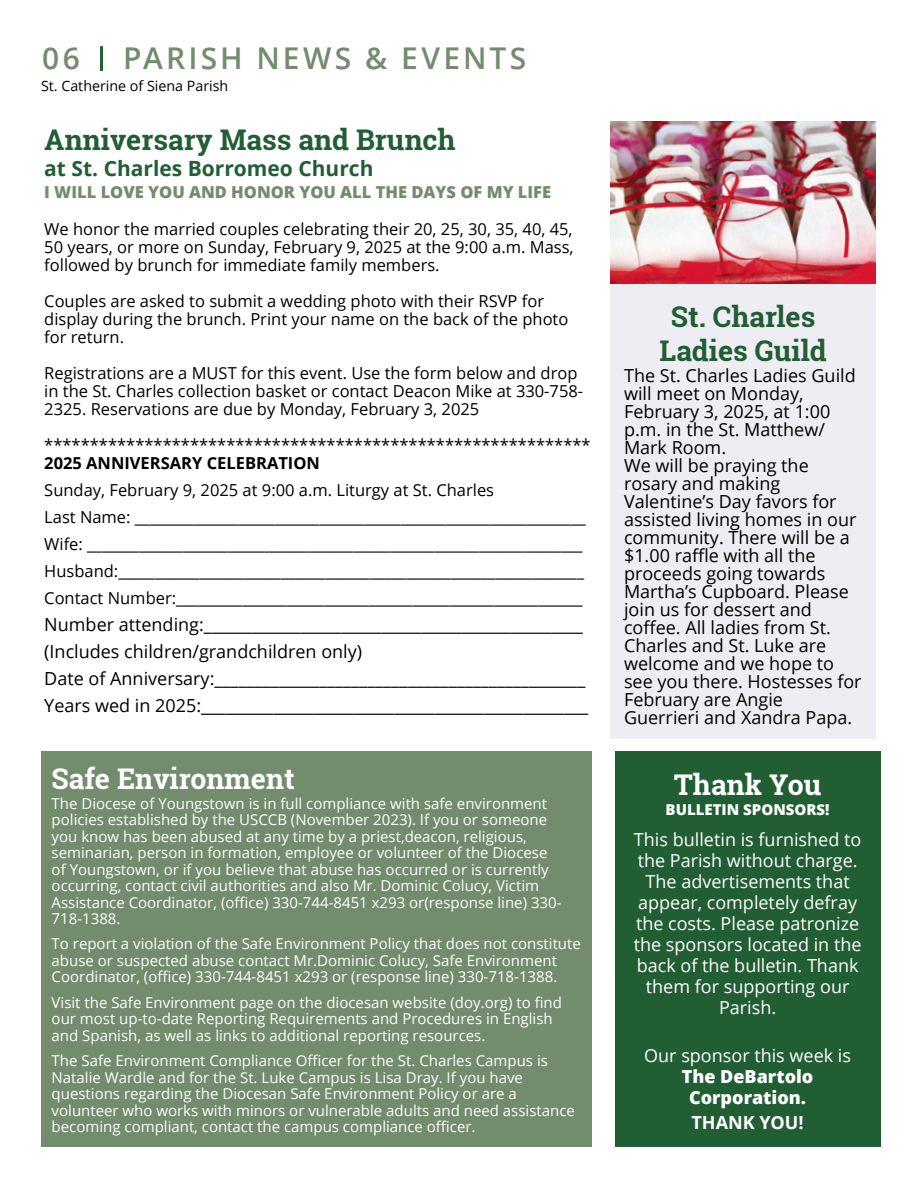
<style>
.page{position:relative;width:918px;height:1188px;background:#fff}
.page>*{position:absolute;margin:0;border:0;box-sizing:border-box;transform-origin:0 0}
.Page_Title{font:600 30px "Open Sans";letter-spacing:.105em;color:#738c6d}
.Section_Header_1{font:700 28.5px "Roboto Slab";color:#225e34}
.Secondary_Subhead{font:700 28.5px "Roboto Slab";color:#fff}
.Secondary_Subhead-2{font:700 28.5px/34.2px "Roboto Slab";color:#225e34;text-align:center}
.Subhead{font:700 21px "Open Sans";color:#225e34}
.Main_Body_Paragraph{font:18px/18px "Hgkstc Open Sans";color:#000}
.Main_Body_Paragraph-2{font:18px/21px "Hgkstc Open Sans";color:#fff;text-align:center}
.Main_Body_Paragraph-3{font:800 18px/21px "Open Sans";color:#fff;text-align:center}
.Main_Body_Paragraph-4{font:18px "Bqfcyr Open Sans";color:#000}
.Main_Body_Paragraph-5{font:700 18px "Open Sans";color:#fff}
.Main_Body_Paragraph-6{font:16.5px/18px "Hgkstc Open Sans";color:#000}
.Secondary_Subhead-3{font:800 16.5px "Open Sans";color:#738c6d}
.Main_Body_Paragraph-7{font:700 16.5px "Open Sans";color:#000}
.t1{font:15px/16.5px "Hgkstc Open Sans";color:#fff}
.Main_Body_Paragraph-8{font:15px/16.5px "Bqfcyr Open Sans";color:#fff}
.Secondary_Subhead-4{font:800 15px "Open Sans";color:#fff}
.t2{font:14.25px "Hgkstc Open Sans";color:#000}
.s1{font-family:"Bqfcyr Open Sans"}
.s2{font-family:"Hgkstc Open Sans"}
.s3{font-family:"Hgkstc Open Sans";font-weight:400}
</style>
<div class="page">
<hr style="left:100px;top:46px;width:3px;height:25px;background:#225e34">
<div style="left:611px;top:283px;width:265px;height:456px;background:#ededf3"></div>
<img style="left:611px;top:121px;width:265px;height:162px">
<div style="left:615px;top:751px;width:265px;height:396px;background:#225e34"></div>
<div style="left:41px;top:751px;width:551px;height:396px;background:#738c6d"></div>
<p class="Page_Title" style="left:42px;top:38px;width:39px">06</p>
<p class="Page_Title" style="left:123px;top:38px;width:405px">PARISH NEWS &amp; EVENTS</p>
<p class="t2" style="left:41px;top:76px;width:189px">St. Catherine of Siena Parish</p>
<p class="Section_Header_1" style="left:44px;top:120px;width:413px">Anniversary Mass and Brunch</p>
<p class="Subhead" style="left:44px;top:153px;width:331px">at St. Charles Borromeo Church</p>
<p class="Secondary_Subhead-3" style="left:44px;top:179px;width:508px">I WILL LOVE YOU AND HONOR YOU ALL THE DAYS OF MY LIFE</p>
<p class="Main_Body_Paragraph-6" style="left:44px;top:220px;width:531px">We honor the married couples celebrating their 20, 25, 30, 35, 40, 45,<br>50 years, or more on Sunday, February 9, 2025 at the 9:00 a.m. Mass,</p>
<p class="Main_Body_Paragraph-6" style="left:44px;top:256px;width:397px">followed by brunch for immediate family members.</p>
<p class="Main_Body_Paragraph-6" style="left:44px;top:292px;width:526px">Couples are asked to submit a wedding photo with their RSVP for display during the brunch. Print your name on the back of the photo for return.</p>
<p class="Main_Body_Paragraph-6" style="left:44px;top:364px;width:540px">Registrations are a MUST for this event. Use the form below and drop in the St. Charles collection basket or contact Deacon Mike at 330-758-<br>2325. Reservations are due by Monday, February 3, 2025</p>
<p class="Main_Body_Paragraph-6" style="left:44px;top:436px;width:548px">************************************************************</p>
<p class="Main_Body_Paragraph-7" style="left:44px;top:452px;width:277px">2025 ANNIVERSARY CELEBRATION</p>
<p class="Main_Body_Paragraph-6" style="left:44px;top:481px;width:451px">Sunday, February 9, 2025 at 9:00 a.m. Liturgy at St. Charles</p>
<p class="Main_Body_Paragraph-6" style="left:44px;top:508px;width:543px">Last Name: _____________________________________________________________</p>
<p class="Main_Body_Paragraph-6" style="left:44px;top:535px;width:540px">Wife: ___________________________________________________________________</p>
<p class="Main_Body_Paragraph-6" style="left:44px;top:562px;width:541px">Husband:_______________________________________________________________</p>
<p class="Main_Body_Paragraph-6" style="left:44px;top:589px;width:540px">Contact Number:_______________________________________________________</p>
<p class="Main_Body_Paragraph" style="left:44px;top:615px;width:540px">Number attending:_______________________________________________</p>
<p class="Main_Body_Paragraph-4" style="left:44px;top:639px;width:319px">(Includes children/grandchildren only)</p>
<p class="Main_Body_Paragraph" style="left:44px;top:669px;width:543px">Date of Anniversary:______________________________________________</p>
<p class="Main_Body_Paragraph" style="left:44px;top:696px;width:545px">Years wed in 2025:________________________________________________</p>
<p class="Secondary_Subhead" style="left:52px;top:760px;width:245px">Safe Environment</p>
<p class="t1" style="left:52px;top:794px;width:511px">The Diocese of Youngstown is in full compliance with safe environment policies established by the USCCB (November 2023). If you or someone you know has been abused at any time by a priest,deacon, religious, seminarian, person in formation, employee or volunteer of the Diocese of Youngstown, or if you believe that abuse has occurred or is currently occurring, contact civil authorities and also Mr. Dominic Colucy, Victim <span class="s1">Assistance Coordinator, (office) 330-744-8451 x293 or(response line) 330- </span>718-1388.</p>
<p class="t1" style="left:52px;top:935px;width:531px">To report a violation of the Safe Environment Policy that does not constitute abuse or suspected abuse contact Mr.Dominic Colucy, Safe Environment<br><span class="s1">Coordinator, (office) 330-744-8451 x293 or (response line) 330-718-1388.</span></p>
<p class="Main_Body_Paragraph-8" style="left:52px;top:994px;width:512px">Visit the Safe Environment page on the diocesan website (doy.org) to find our most up-to-date Reporting Requirements and Procedures in English <span class="s2">and Spanish, as well as links to additional reporting resources.</span></p>
<p class="Main_Body_Paragraph-8" style="left:52px;top:1052px;width:525px">The Safe Environment Compliance Officer for the St. Charles Campus is <span class="s2">Natalie Wardle and for the St. Luke Campus is Lisa Dray. If you have </span>questions regarding the Diocesan Safe Environment Policy or are a <span class="s2">volunteer who works with minors or vulnerable adults and need assistance </span>becoming compliant, contact the campus compliance officer.</p>
<p class="Secondary_Subhead-2" style="left:660px;top:299px;width:169px">St. Charles<br>Ladies Guild</p>
<p class="Main_Body_Paragraph" style="left:624px;top:366px;width:233px">The St. Charles Ladies Guild will meet on Monday,<br>February 3, 2025, at 1:00 <span class="s1">p.m. in the St. Matthew/<br></span>Mark Room.</p>
<p class="Main_Body_Paragraph" style="left:624px;top:456px;width:239px">We will be praying the rosary and making<br>Valentine’s Day favors for assisted living homes in our community. There will be a <span class="s1">$1.00 raffle with all the </span>proceeds going towards<br>Martha’s Cupboard. Please join us for dessert and <span class="s1">coffee. All ladies from St.<br></span>Charles and St. Luke are welcome and we hope to see you there. Hostesses for<br>February are Angie<br>Guerrieri and Xandra Papa.</p>
<p class="Secondary_Subhead" style="left:674px;top:765px;width:149px">Thank You</p>
<p class="Secondary_Subhead-4" style="left:666px;top:798px;width:166px">BULLETIN SPONSORS!</p>
<p class="Main_Body_Paragraph-2" style="left:634px;top:828px;width:229px">This bulletin is furnished to the Parish without charge.<br>The advertisements that appear, completely defray the costs. Please patronize the sponsors located in the back of the bulletin. Thank them for supporting our<br>Parish.</p>
<p class="Main_Body_Paragraph-3" style="left:644px;top:1044px;width:208px"><span class="s3">Our sponsor this week is<br></span>The DeBartolo<br>Corporation.</p>
<p class="Main_Body_Paragraph-5" style="left:692px;top:1110px;width:114px">THANK YOU!</p>
</div>
